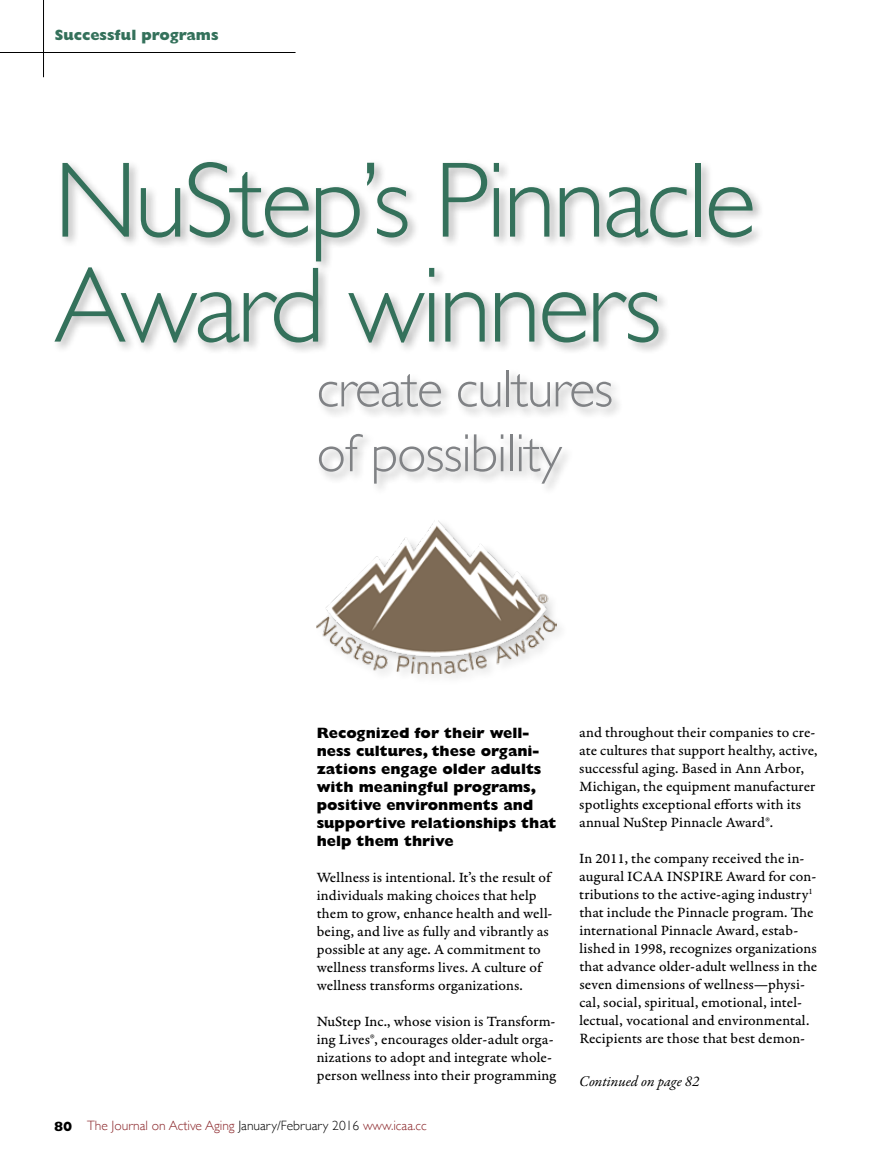
<style>
.page{position:relative;width:878px;height:1161px;background:#fff}
.page>*{position:absolute;margin:0;border:0;box-sizing:border-box;transform-origin:0 0}
.t1{font:300 108px/105px "Gill Sans";letter-spacing:-.03em;color:#34715b}
.t2{font:300 54px/64.8px "Gill Sans";letter-spacing:-.02em;color:#808285}
.t3{font:15px/18px "Garamond Premr Pro Capt";letter-spacing:.005em;color:#000}
.t4{font:800 15px/18px "Gill Sans";color:#000}
.t5{font:800 15px "Gill Sans";color:#34715b}
.t6{font:italic 15px "Garamond Premr Pro";letter-spacing:-.005em;color:#000}
.t7{font:300 13.5px "Gill Sans";color:#8a2529}
.s1{font-weight:800;color:#000}
.s2{color:#000}
</style>
<div class="page">
<hr style="left:0;top:52px;width:295px;height:1px;background:#000">
<hr style="left:43px;top:0;width:1px;height:77px;background:#000">
<div style="left:52px;top:159px;width:712px;height:337px;background:#000;opacity:.3"></div>
<img style="left:316px;top:520px;width:240px;height:154px">
<p class="t5" style="left:55px;top:26px;width:165px">Successful programs</p>
<h1 class="t1" style="left:54px;top:144px;width:703px">NuStep’s Pinnacle<br>Award winners</h1>
<h2 class="t2" style="left:316px;top:354px;width:298px">create cultures of possibility</h2>
<p class="t4" style="left:316px;top:724px;width:241px">Recognized for their well&shy;ness cultures, these organi&shy;zations engage older adults with meaningful programs, positive environments and supportive relationships that help them thrive</p>
<p class="t3" style="left:316px;top:868px;width:237px">Wellness is intentional. It’s the result of individuals making choices that help them to grow, enhance health and well&shy;being, and live as fully and vibrantly as possible at any age. A commitment to wellness transforms lives. A culture of wellness transforms organizations.</p>
<p class="t3" style="left:316px;top:1012px;width:241px">NuStep Inc., whose vision is Transform&shy;ing Lives®, encourages older-adult orga&shy;nizations to adopt and integrate whole&shy;person wellness into their programming</p>
<p class="t7" style="left:54px;top:1115px;width:374px"><span class="s1">80</span> The Journal on Active Aging <span class="s2">January/February 2016</span> www.icaa.cc</p>
<p class="t3" style="left:579px;top:724px;width:240px">and throughout their companies to cre&shy;ate cultures that support healthy, active, successful aging. Based in Ann Arbor, Michigan, the equipment manufacturer spotlights exceptional efforts with its annual NuStep Pinnacle Award®.</p>
<p class="t3" style="left:579px;top:850px;width:239px">In 2011, the company received the in&shy;augural ICAA INSPIRE Award for con&shy;tributions to the active-aging industry<sup>1 </sup>that include the Pinnacle program. The international Pinnacle Award, estab&shy;lished in 1998, recognizes organizations that advance older-adult wellness in the seven dimensions of wellness—physi&shy;cal, social, spiritual, emotional, intel&shy;lectual, vocational and environmental.<br>Recipients are those that best demon-</p>
<p class="t6" style="left:579px;top:1072px;width:122px">Continued on page 82</p>
</div>
